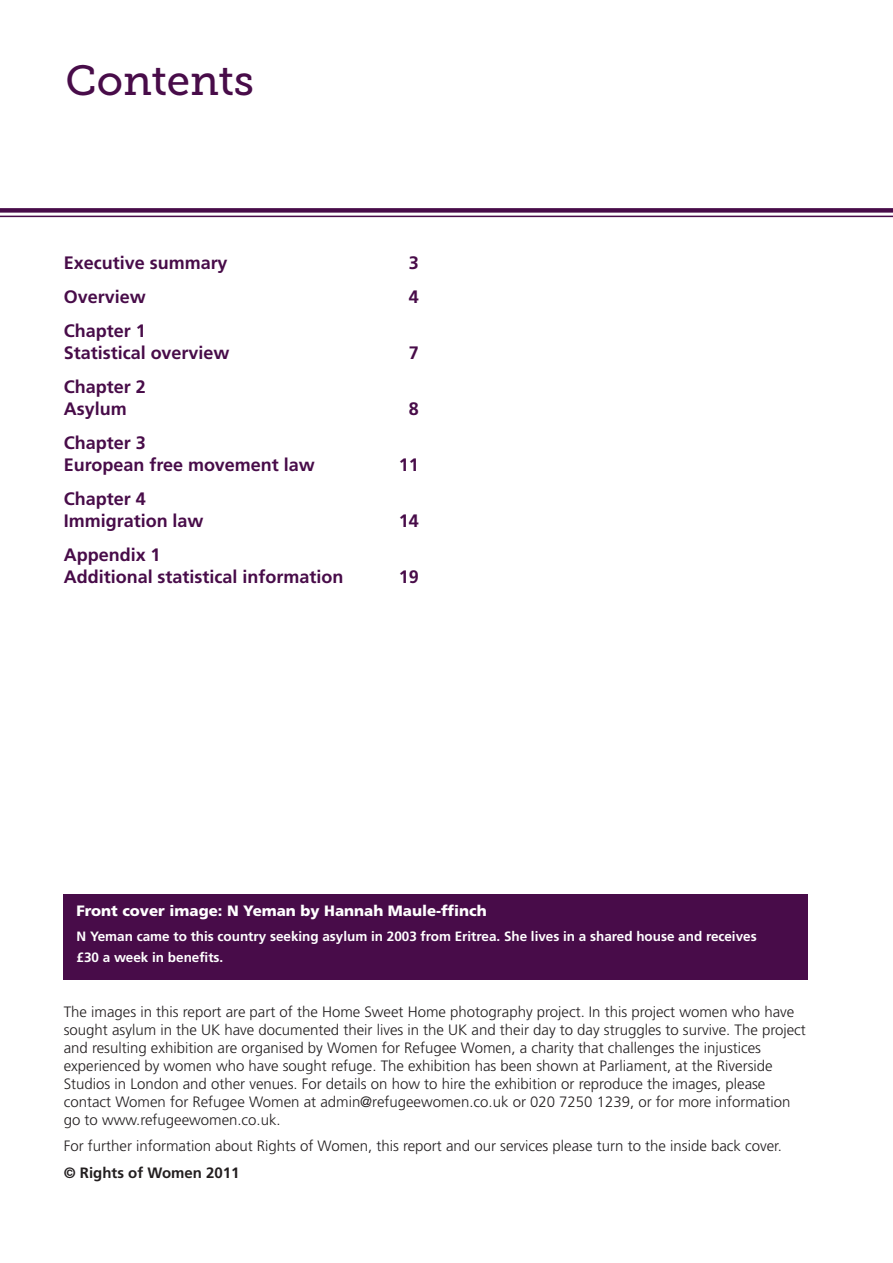
<style>
.page{position:relative;width:893px;height:1263px;background:#fff}
.page>*{position:absolute;margin:0;border:0;box-sizing:border-box;transform-origin:0 0}
.t1{font:42px "Museo Slab 500";color:#480c49}
.t2{font:700 18px/21.6px "Frutiger";color:#480c49}
.t3{font:300 15px/18px "Frutiger";color:#231f20}
.t4{font:900 15px "Frutiger";color:#fff}
.t5{font:700 15px "Frutiger";color:#231f20}
.t6{font:700 13.5px/21px "Frutiger";color:#fff}
</style>
<div class="page">
<div style="left:64px;top:895px;width:744px;height:85px;background:#480c49"></div>
<hr style="left:0;top:216px;width:893px;height:1px;background:#480c49">
<div style="left:0;top:208px;width:893px;height:5px;background:#480c49"></div>
<h1 class="t1" style="left:66px;top:65px;width:190px">Contents</h1>
<p class="t2" style="left:64px;top:253px;width:165px">Executive summary</p>
<p class="t2" style="left:409px;top:253px;width:12px">3</p>
<p class="t2" style="left:64px;top:287px;width:83px">Overview</p>
<p class="t2" style="left:409px;top:287px;width:12px">4</p>
<p class="t2" style="left:64px;top:322px;width:167px">Chapter 1<br>Statistical overview</p>
<p class="t2" style="left:409px;top:343px;width:12px">7</p>
<p class="t2" style="left:64px;top:378px;width:83px">Chapter 2<br>Asylum</p>
<p class="t2" style="left:64px;top:434px;width:253px">Chapter 3<br>European free movement law</p>
<p class="t2" style="left:64px;top:490px;width:141px">Chapter 4<br>Immigration law</p>
<p class="t2" style="left:64px;top:545px;width:281px">Appendix 1<br>Additional statistical information</p>
<p class="t2" style="left:409px;top:399px;width:12px">8</p>
<p class="t2" style="left:399px;top:455px;width:22px">11</p>
<p class="t2" style="left:399px;top:511px;width:22px">14</p>
<p class="t2" style="left:399px;top:567px;width:22px">19</p>
<p class="t4" style="left:77px;top:905px;width:412px">Front cover image: N Yeman by Hannah Maule-ffinch</p>
<p class="t6" style="left:77px;top:927px;width:682px">N Yeman came to this country seeking asylum in 2003 from Eritrea. She lives in a shared house and receives £30 a week in benefits.</p>
<p class="t3" style="left:64px;top:1003px;width:744px">The images in this report are part of the Home Sweet Home photography project. In this project women who have sought asylum in the UK have documented their lives in the UK and their day to day struggles to survive. The project and resulting exhibition are organised by Women for Refugee Women, a charity that challenges the injustices experienced by women who have sought refuge. The exhibition has been shown at Parliament, at the Riverside Studios in London and other venues. For details on how to hire the exhibition or reproduce the images, please contact Women for Refugee Women at admin@refugeewomen.co.uk or 020 7250 1239, or for more information go to www.refugeewomen.co.uk.</p>
<p class="t3" style="left:64px;top:1138px;width:720px">For further information about Rights of Women, this report and our services please turn to the inside back cover.</p>
<p class="t5" style="left:64px;top:1166px;width:177px">© Rights of Women 2011</p>
</div>
